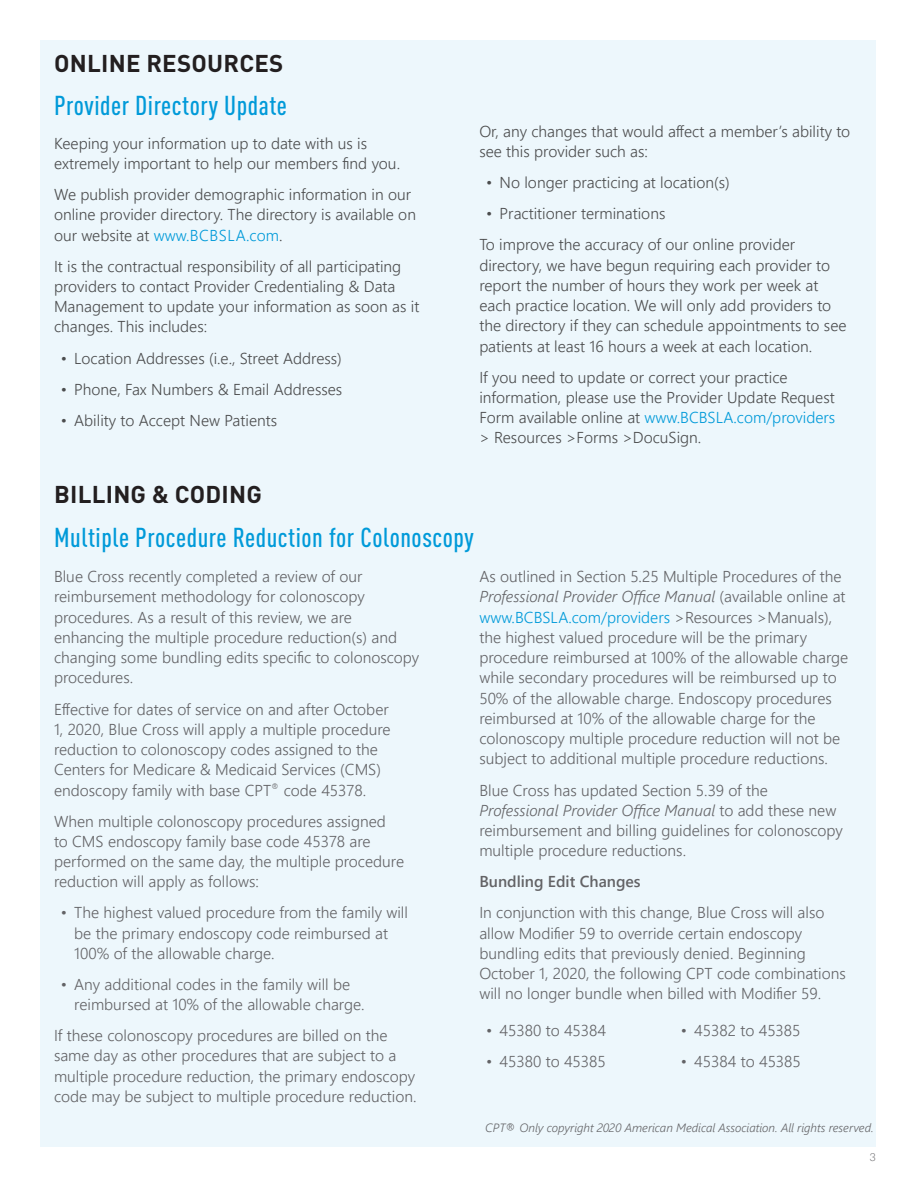
<style>
.page{position:relative;width:918px;height:1188px;background:#fff}
.page>*{position:absolute;margin:0;border:0;box-sizing:border-box;transform-origin:0 0}
.fine_print{font:500 condensed 27px "DINOT";letter-spacing:.02em;color:#009ad9}
.t1{font:700 24px "DINOT";letter-spacing:.01em;color:#231f20}
.fine_print-2{font:300 15.75px/20.2px "Segoe UI";color:#636366}
.Article_Text{font:300 15.75px/20.2px "Segoe UI";color:#4b4c4d}
.fine_print-3{font:600 15.75px "Segoe UI";color:#636366}
.fine_print-4{font:italic 300 12px "Segoe UI";color:#636366}
.t2{font:100 10.5px "Atlas Grotesk";color:#636366}
.s1{color:#009ad9}
.s2{font-style:italic}
</style>
<div class="page">
<div style="left:40px;top:40px;width:836px;height:1108px;background:#edf7fc"></div>
<p class="t1" style="left:54px;top:48px;width:231px">ONLINE RESOURCES</p>
<p class="fine_print" style="left:54px;top:90px;width:234px">Provider Directory Update</p>
<p class="Article_Text" style="left:54px;top:132px;width:348px">Keeping your information up to date with us is extremely important to help our members find you.</p>
<p class="Article_Text" style="left:54px;top:183px;width:364px">We publish provider demographic information in our online provider directory. The directory is available on our website at <span class="s1">www.BCBSLA.com</span>.</p>
<p class="Article_Text" style="left:54px;top:254px;width:367px">It is the contractual responsibility of all participating providers to contact Provider Credentialing &amp; Data Management to update your information as soon as it changes. This includes:</p>
<p class="Article_Text" style="left:61px;top:346px;width:283px">• Location Addresses (i.e., Street Address)</p>
<p class="Article_Text" style="left:61px;top:377px;width:283px">• Phone, Fax Numbers &amp; Email Addresses</p>
<p class="Article_Text" style="left:61px;top:408px;width:218px">• Ability to Accept New Patients</p>
<p class="t1" style="left:54px;top:478px;width:209px">BILLING &amp; CODING</p>
<p class="Article_Text" style="left:479px;top:120px;width:372px">Or, any changes that would affect a member’s ability to see this provider such as:</p>
<p class="Article_Text" style="left:486px;top:171px;width:245px">• No longer practicing at location(s)</p>
<p class="Article_Text" style="left:486px;top:202px;width:181px">• Practitioner terminations</p>
<p class="Article_Text" style="left:479px;top:233px;width:369px">To improve the accuracy of our online provider directory, we have begun requiring each provider to report the number of hours they work per week at each practice location. We will only add providers to the directory if they can schedule appointments to see patients at least 16 hours a week at each location.</p>
<p class="Article_Text" style="left:479px;top:365px;width:357px">If you need to update or correct your practice information, please use the Provider Update Request Form available online at <span class="s1">www.BCBSLA.com/providers </span>&gt; Resources &gt;Forms &gt;DocuSign.</p>
<p class="fine_print" style="left:54px;top:522px;width:421px">Multiple Procedure Reduction for Colonoscopy</p>
<p class="fine_print-2" style="left:54px;top:565px;width:367px">Blue Cross recently completed a review of our reimbursement methodology for colonoscopy procedures. As a result of this review, we are enhancing the multiple procedure reduction(s) and changing some bundling edits specific to colonoscopy procedures.</p>
<p class="fine_print-2" style="left:54px;top:697px;width:338px">Effective for dates of service on and after October 1, 2020, Blue Cross will apply a multiple procedure reduction to colonoscopy codes assigned to the Centers for Medicare &amp; Medicaid Services (CMS) endoscopy family with base CPT<sup>®</sup> code 45378.</p>
<p class="fine_print-2" style="left:54px;top:809px;width:352px">When multiple colonoscopy procedures assigned<br>to CMS endoscopy family base code 45378 are performed on the same day, the multiple procedure reduction will apply as follows:</p>
<p class="fine_print-2" style="left:74px;top:901px;width:335px;text-indent:-14px">• The highest valued procedure from the family will be the primary endoscopy code reimbursed at<br>100% of the allowable charge.</p>
<p class="fine_print-2" style="left:74px;top:973px;width:292px;text-indent:-14px">• Any additional codes in the family will be reimbursed at 10% of the allowable charge.</p>
<p class="fine_print-2" style="left:54px;top:1024px;width:364px">If these colonoscopy procedures are billed on the same day as other procedures that are subject to a multiple procedure reduction, the primary endoscopy code may be subject to multiple procedure reduction.</p>
<p class="fine_print-2" style="left:479px;top:565px;width:370px">As outlined in Section 5.25 Multiple Procedures of the <span class="s2">Professional Provider Office Manual</span> (available online at <span class="s1">www.BCBSLA.com/providers</span> &gt;Resources &gt;Manuals), the highest valued procedure will be the primary procedure reimbursed at 100% of the allowable charge while secondary procedures will be reimbursed up to 50% of the allowable charge. Endoscopy procedures reimbursed at 10% of the allowable charge for the colonoscopy multiple procedure reduction will not be subject to additional multiple procedure reductions.</p>
<p class="fine_print-2" style="left:479px;top:778px;width:365px">Blue Cross has updated Section 5.39 of the <span class="s2">Professional Provider Office Manual</span> to add these new reimbursement and billing guidelines for colonoscopy multiple procedure reductions.</p>
<p class="fine_print-3" style="left:479px;top:867px;width:163px">Bundling Edit Changes</p>
<p class="fine_print-2" style="left:479px;top:901px;width:368px">In conjunction with this change, Blue Cross will also allow Modifier 59 to override certain endoscopy bundling edits that previously denied. Beginning October 1, 2020, the following CPT code combinations will no longer bundle when billed with Modifier 59.</p>
<p class="fine_print-2" style="left:486px;top:1019px;width:122px">• 45380 to 45384</p>
<p class="fine_print-2" style="left:486px;top:1050px;width:121px">• 45380 to 45385</p>
<p class="fine_print-2" style="left:681px;top:1019px;width:121px">• 45382 to 45385</p>
<p class="fine_print-2" style="left:681px;top:1050px;width:122px">• 45384 to 45385</p>
<p class="fine_print-4" style="left:485px;top:1117px;width:390px">CPT® Only copyright 2020 American Medical Association. All rights reserved.</p>
<p class="t2" style="left:869px;top:1149px;width:8px">3</p>
</div>
